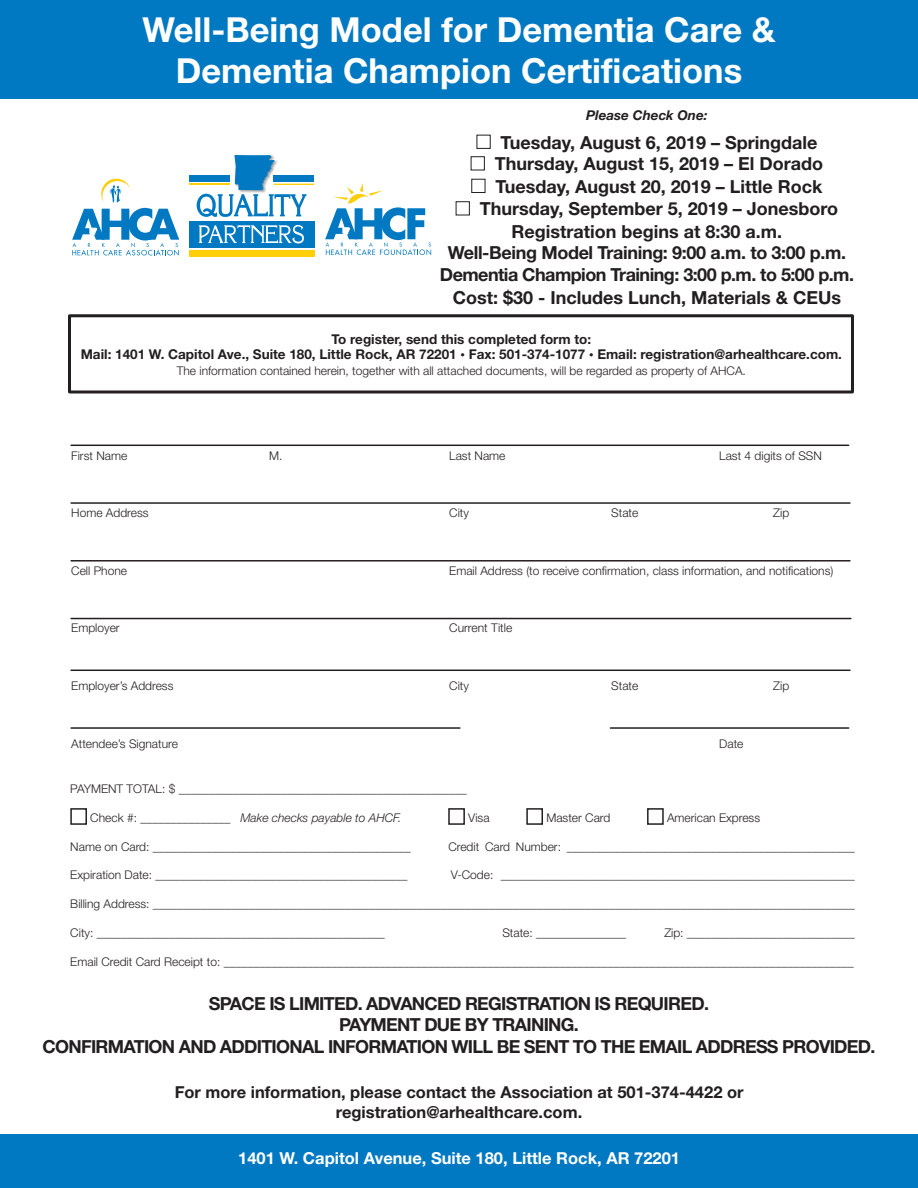
<style>
.page{position:relative;width:918px;height:1188px;background:#fff}
.page>*{position:absolute;margin:0;border:0;box-sizing:border-box;transform-origin:0 0}
.t1{font:700 34.5px/41.4px "Helvetica Neue";color:#fff;text-align:center}
.t2{font:700 18px "Helvetica Neue";color:#231f20}
.t3{font:700 18px/21.6px "Helvetica Neue";letter-spacing:-.04em;color:#231f20;text-align:center}
.t4{font:700 18px "Helvetica Neue";letter-spacing:-.02em;color:#231f20}
.t5{font:700 16.5px/19.8px "Helvetica Neue";color:#231f20;text-align:center}
.t6{font:700 16.5px "Helvetica Neue";color:#fff}
.t7{font:700 13.5px/15.5px "Helvetica Neue";color:#231f20;text-align:center}
.t8{font:italic 700 13.5px "Helvetica Neue";color:#231f20}
.t9{font:300 12px "Helvetica Neue";color:#231f20}
.t10{font:italic 300 12px "Helvetica Neue";color:#231f20}
.s1{font-size:9px}
.s2{font-style:normal}
</style>
<div class="page">
<div style="left:0;top:0;width:918px;height:98px;background:#0079c2"></div>
<div style="left:0;top:1134px;width:918px;height:54px;background:#0079c2"></div>
<hr style="left:71px;top:445px;width:778px;height:1px;background:#231f20">
<hr style="left:71px;top:502px;width:779px;height:2px;background:#231f20">
<hr style="left:71px;top:560px;width:779px;height:2px;background:#231f20">
<hr style="left:71px;top:670px;width:779px;height:1px;background:#231f20">
<hr style="left:71px;top:727px;width:389px;height:2px;background:#231f20">
<hr style="left:610px;top:727px;width:239px;height:2px;background:#231f20">
<hr style="left:71px;top:618px;width:780px;height:1px;background:#231f20">
<div style="left:70px;top:808px;width:17px;height:17px;border:2px solid #231f20"></div>
<div style="left:448px;top:808px;width:17px;height:17px;border:2px solid #231f20"></div>
<div style="left:526px;top:808px;width:17px;height:17px;border:2px solid #231f20"></div>
<div style="left:647px;top:808px;width:17px;height:17px;border:2px solid #231f20"></div>
<div style="left:477px;top:135px;width:14px;height:14px;border:1px solid #231f20"></div>
<div style="left:471px;top:156px;width:14px;height:14px;border:1px solid #231f20"></div>
<div style="left:471px;top:179px;width:14px;height:14px;border:1px solid #231f20"></div>
<div style="left:456px;top:201px;width:14px;height:14px;border:1px solid #231f20"></div>
<div style="left:68px;top:314px;width:786px;height:79px;border:3px solid #231f20"></div>
<svg style="left:325px;top:183px;width:106px;height:72px"></svg>
<svg style="left:72px;top:178px;width:107px;height:78px"></svg>
<div style="left:189px;top:175px;width:41px;height:7px;background:#0079c2"></div>
<div style="left:189px;top:221px;width:125px;height:27px;background:#0079c2"></div>
<div style="left:274px;top:175px;width:40px;height:7px;background:#0079c2"></div>
<hr style="left:189px;top:184px;width:41px;height:1px;background:#fece08">
<hr style="left:274px;top:184px;width:40px;height:1px;background:#fece08">
<div style="left:234px;top:154px;width:44px;height:40px;background:#fbfbfb"></div>
<svg style="left:199px;top:225px;width:105px;height:18px"></svg>
<svg style="left:197px;top:155px;width:109px;height:62px"></svg>
<div style="left:189px;top:250px;width:125px;height:6px;background:#fece08"></div>
<h1 class="t1" style="left:143px;top:8px;width:634px">Well-Being Model for Dementia Care &amp;<br>Dementia Champion Certifications</h1>
<p class="t8" style="left:586px;top:106px;width:123px">Please Check One:</p>
<h2 class="t2" style="left:501px;top:131px;width:318px">Tuesday, August 6, 2019 – Springdale</h2>
<h2 class="t2" style="left:495px;top:153px;width:330px">Thursday, August 15, 2019 – El Dorado</h2>
<h2 class="t2" style="left:495px;top:175px;width:329px">Tuesday, August 20, 2019 – Little Rock</h2>
<h2 class="t2" style="left:480px;top:198px;width:360px">Thursday, September 5, 2019 – Jonesboro</h2>
<h2 class="t2" style="left:512px;top:220px;width:272px">Registration begins at 8:30 a.m.</h2>
<h2 class="t4" style="left:448px;top:242px;width:400px">Well-Being Model Training: 9:00 a.m. to 3:00 p.m.</h2>
<h2 class="t4" style="left:440px;top:264px;width:416px">Dementia Champion Training: 3:00 p.m. to 5:00 p.m.</h2>
<h2 class="t2" style="left:453px;top:286px;width:390px">Cost: $30 - Includes Lunch, Materials &amp; CEUs</h2>
<p class="t7" style="left:81px;top:331px;width:763px">To register, send this completed form to:<br>Mail: 1401 W. Capitol Ave., Suite 180, Little Rock, AR 72201 <span class="s1">•</span> Fax: 501-374-1077 <span class="s1">•</span> Email: registration@arhealthcare.com.</p>
<p class="t9" style="left:177px;top:364px;width:571px">The information contained herein, together with all attached documents, will be regarded as property of AHCA.</p>
<p class="t9" style="left:71px;top:448px;width:58px">First Name</p>
<p class="t9" style="left:269px;top:448px;width:15px">M.</p>
<p class="t9" style="left:449px;top:448px;width:58px">Last Name</p>
<p class="t9" style="left:719px;top:448px;width:104px">Last 4 digits of SSN</p>
<p class="t9" style="left:71px;top:506px;width:79px">Home Address</p>
<p class="t9" style="left:449px;top:506px;width:21px">City</p>
<p class="t9" style="left:611px;top:506px;width:29px">State</p>
<p class="t9" style="left:773px;top:506px;width:17px">Zip</p>
<p class="t9" style="left:71px;top:563px;width:57px">Cell Phone</p>
<p class="t9" style="left:449px;top:563px;width:386px">Email Address (to receive confirmation, class information, and notifications)</p>
<p class="t9" style="left:71px;top:621px;width:50px">Employer</p>
<p class="t9" style="left:449px;top:621px;width:64px">Current Title</p>
<p class="t9" style="left:71px;top:678px;width:104px">Employer’s Address</p>
<p class="t9" style="left:449px;top:678px;width:21px">City</p>
<p class="t9" style="left:611px;top:678px;width:29px">State</p>
<p class="t9" style="left:773px;top:678px;width:17px">Zip</p>
<p class="t9" style="left:71px;top:736px;width:108px">Attendee’s Signature</p>
<p class="t9" style="left:719px;top:736px;width:26px">Date</p>
<p class="t9" style="left:70px;top:781px;width:398px">PAYMENT TOTAL: $ ________________________________________________</p>
<p class="t10" style="left:90px;top:810px;width:313px"><span class="s2">Check #: _______________</span> Make checks payable to AHCF.</p>
<p class="t9" style="left:468px;top:810px;width:23px">Visa</p>
<p class="t9" style="left:546px;top:810px;width:66px">Master Card</p>
<p class="t9" style="left:667px;top:810px;width:95px">American Express</p>
<p class="t9" style="left:70px;top:839px;width:342px">Name on Card: ___________________________________________</p>
<p class="t9" style="left:448px;top:839px;width:408px">Credit Card Number: ________________________________________________</p>
<p class="t9" style="left:70px;top:868px;width:339px">Expiration Date: __________________________________________</p>
<p class="t9" style="left:451px;top:868px;width:405px">V-Code: ___________________________________________________________</p>
<p class="t9" style="left:70px;top:897px;width:786px">Billing Address: _____________________________________________________________________________________________________________________</p>
<p class="t9" style="left:70px;top:925px;width:316px">City: ________________________________________________</p>
<p class="t9" style="left:502px;top:925px;width:125px">State: _______________</p>
<p class="t9" style="left:664px;top:925px;width:192px">Zip: ____________________________</p>
<p class="t9" style="left:70px;top:954px;width:785px">Email Credit Card Receipt to: _________________________________________________________________________________________________________</p>
<h2 class="t3" style="left:43px;top:992px;width:834px">SPACE IS LIMITED. ADVANCED REGISTRATION IS REQUIRED.<br>PAYMENT DUE BY TRAINING.<br>CONFIRMATION AND ADDITIONAL INFORMATION WILL BE SENT TO THE EMAIL ADDRESS PROVIDED.</h2>
<h3 class="t5" style="left:175px;top:1082px;width:570px">For more information, please contact the Association at 501-374-4422 or registration@arhealthcare.com.</h3>
<h3 class="t6" style="left:238px;top:1148px;width:443px">1401 W. Capitol Avenue, Suite 180, Little Rock, AR 72201</h3>
</div>
